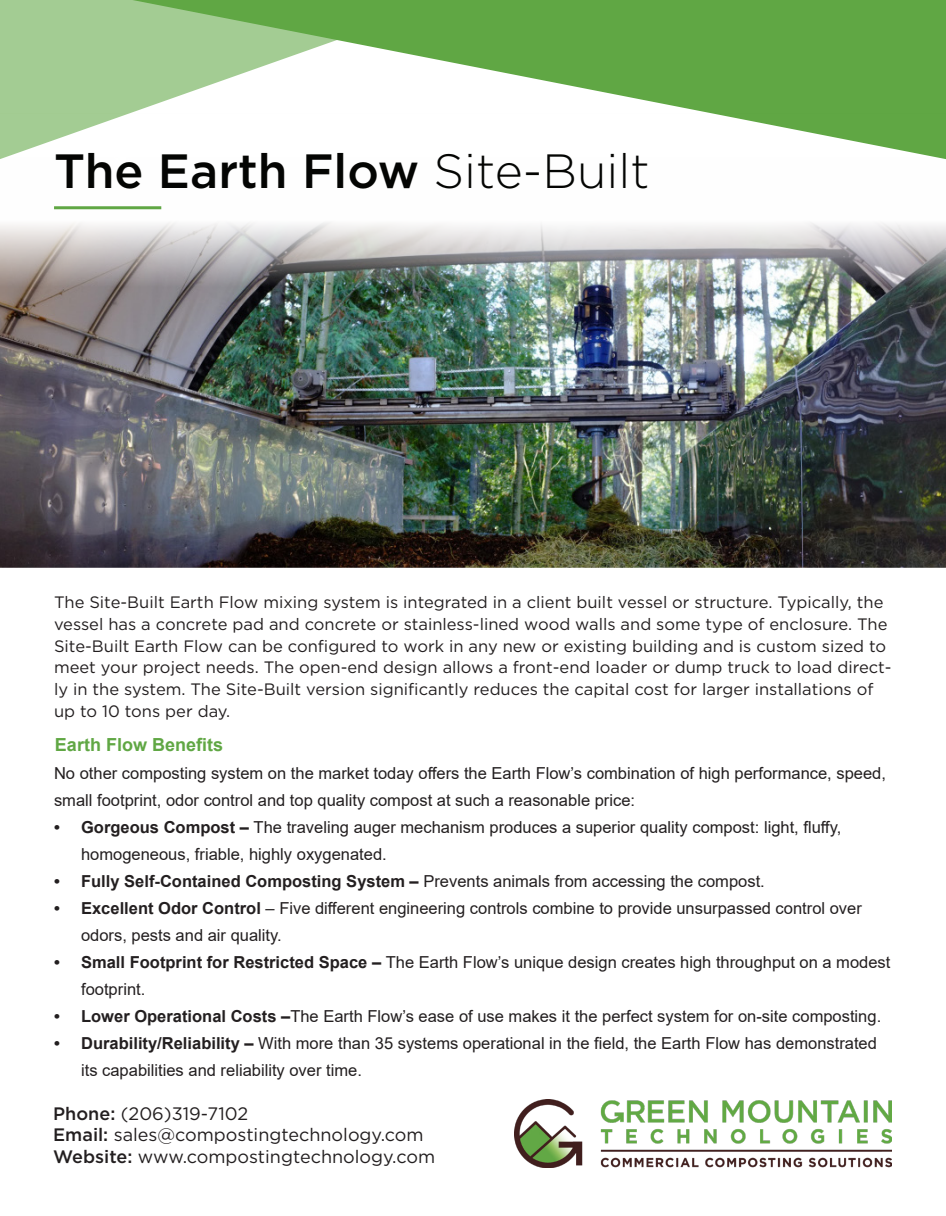
<style>
.page{position:relative;width:946px;height:1216px;background:#fff}
.page>*{position:absolute;margin:0;border:0;box-sizing:border-box;transform-origin:0 0}
.t1{font:500 48px "Gotham";color:#040503}
.t2{font:18px/21.6px "Gotham";color:#231f20}
.t3{font:700 18px "Arial";color:#60a744}
.t4{font:16.5px/27px "Arial";color:#231f20}
.t5{font:16.5px/21.8px "Gotham";color:#231f20}
.s1{font-weight:300}
.s2{font-weight:700}
.s3{font-weight:500}
</style>
<div class="page">
<img style="left:514px;top:1099px;width:377px;height:67px">
<svg style="left:457px;top:0;width:488px;height:113px;background:#72b059"></svg>
<svg style="left:0;top:0;width:457px;height:113px;fill:#a3cc93"></svg>
<img style="left:0;top:113px;width:945px;height:455px">
<hr style="left:54px;top:206px;width:107px;height:3px;background:#60a744">
<h1 class="t1" style="left:54px;top:139px;width:597px">The Earth Flow <span class="s1">Site-Built</span></h1>
<p class="t5" style="left:54px;top:591px;width:838px">The Site-Built Earth Flow mixing system is integrated in a client built vessel or structure. Typically, the vessel has a concrete pad and concrete or stainless-lined wood walls and some type of enclosure. The Site-Built Earth Flow can be configured to work in any new or existing building and is custom sized to meet your project needs. The open-end design allows a front-end loader or dump truck to load direct&shy;ly in the system. The Site-Built version significantly reduces the capital cost for larger installations of up to 10 tons per day.</p>
<p class="t3" style="left:55px;top:734px;width:170px">Earth Flow Benefits</p>
<p class="t4" style="left:54px;top:759px;width:833px">No other composting system on the market today offers the Earth Flow’s combination of high performance, speed, small footprint, odor control and top quality compost at such a reasonable price:</p>
<p class="t4" style="left:81px;top:813px;width:761px;text-indent:-27px"><span class="s2">• Gorgeous Compost –</span> The traveling auger mechanism produces a superior quality compost: light, fluffy, homogeneous, friable, highly oxygenated.</p>
<p class="t4" style="left:54px;top:867px;width:712px"><span class="s2">• Fully Self-Contained Composting System –</span> Prevents animals from accessing the compost.</p>
<p class="t4" style="left:81px;top:894px;width:782px;text-indent:-27px"><span class="s2">• Excellent Odor Control</span> – Five different engineering controls combine to provide unsurpassed control over odors, pests and air quality.</p>
<p class="t4" style="left:81px;top:948px;width:810px;text-indent:-27px"><span class="s2">• Small Footprint for Restricted Space –</span> The Earth Flow’s unique design creates high throughput on a modest footprint.</p>
<p class="t4" style="left:54px;top:1002px;width:828px"><span class="s2">• Lower Operational Costs –</span>The Earth Flow’s ease of use makes it the perfect system for on-site composting.</p>
<p class="t4" style="left:81px;top:1029px;width:797px;text-indent:-27px"><span class="s2">• Durability/Reliability –</span> With more than 35 systems operational in the field, the Earth Flow has demonstrated its capabilities and reliability over time.</p>
<p class="t2" style="left:53px;top:1101px;width:383px"><span class="s3">Phone:</span> (206)319-7102<br><span class="s3">Email:</span> sales@compostingtechnology.com<br><span class="s3">Website:</span> www.compostingtechnology.com</p>
</div>
